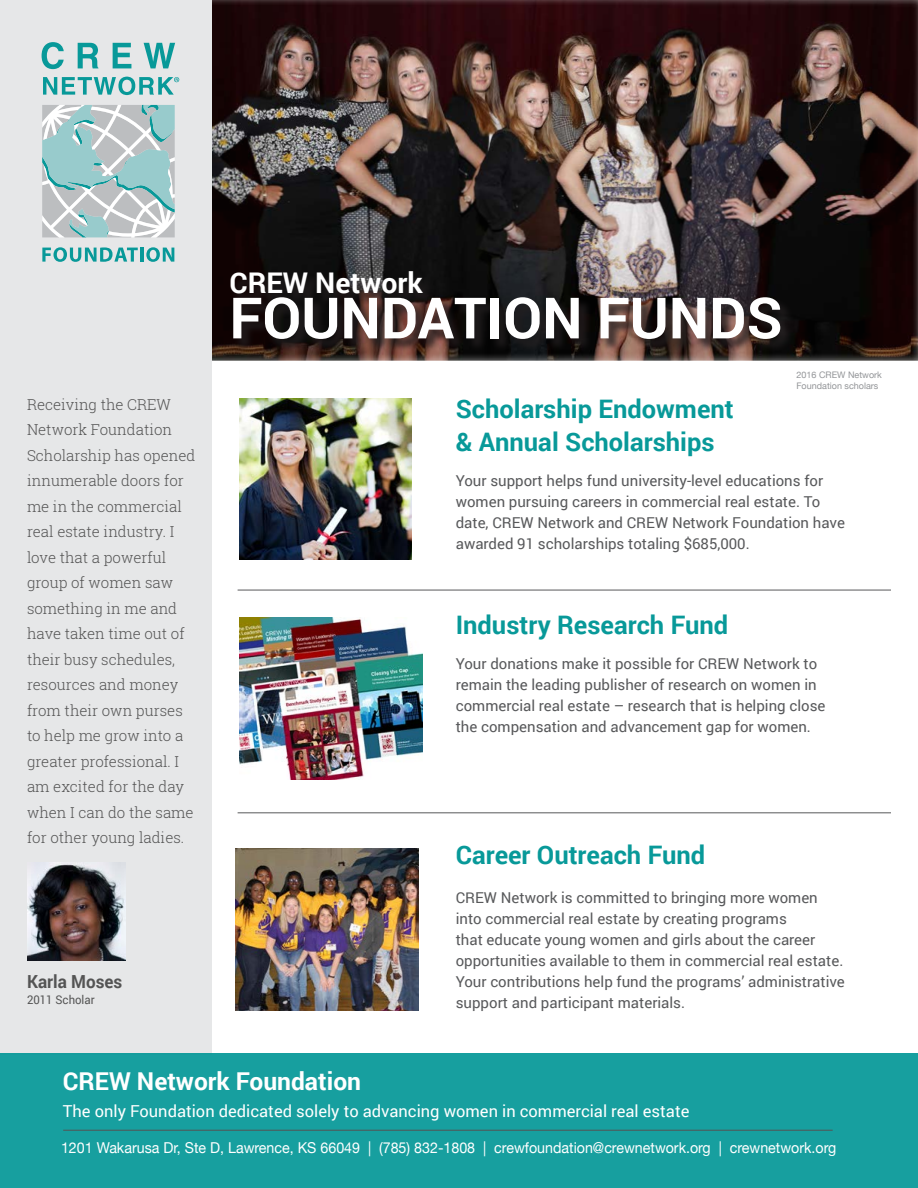
<style>
.page{position:relative;width:918px;height:1188px;background:#fff}
.page>*{position:absolute;margin:0;border:0;box-sizing:border-box;transform-origin:0 0}
.t1{font:700 57px "Roboto";color:#fff}
.t2{font:700 28.5px "Roboto";color:#fff}
.t3{font:700 25.5px/33px "Roboto";color:#089999}
.t4{font:700 24.6px "Roboto";color:#fff}
.t5{font:700 18px "Roboto";color:#545454;scale:.95 1}
.t6{font:16.5px "Roboto";color:#fff}
.t7{font:15px/21px "Roboto";color:#58595b}
.t8{font:300 15px/25.5px "Roboto Slab";color:#545454}
.t9{font:15px "Helvetica Neue";color:#fff;scale:.95 1}
.t10{font:12px "Roboto";color:#545454;scale:.95 1}
.t11{font:9px/10.8px "Helvetica Neue";color:#939598}
</style>
<div class="page">
<div style="left:189px;top:0;width:729px;height:362px;background:#fff;opacity:.75"></div>
<div style="left:0;top:0;width:212px;height:1054px;background:#e6e7e8"></div>
<img style="left:240px;top:398px;width:172px;height:162px">
<div style="left:231px;top:272px;width:563px;height:81px;background:#231f20;opacity:.75"></div>
<div style="left:0;top:1053px;width:918px;height:135px;background:#179f9f"></div>
<svg style="left:42px;top:42px;width:22px;height:27px"></svg>
<svg style="left:78px;top:43px;width:20px;height:25px"></svg>
<svg style="left:113px;top:43px;width:18px;height:25px"></svg>
<svg style="left:144px;top:43px;width:31px;height:25px"></svg>
<svg style="left:43px;top:77px;width:136px;height:18px"></svg>
<svg style="left:42px;top:247px;width:96px;height:15px"></svg>
<hr style="left:140px;top:248px;width:3px;height:14px;background:#089999">
<svg style="left:146px;top:247px;width:28px;height:15px"></svg>
<svg style="left:42px;top:105px;width:133px;height:133px"></svg>
<img style="left:239px;top:618px;width:183px;height:162px">
<hr style="left:238px;top:590px;width:653px;height:1px;background:#58595b">
<hr style="left:238px;top:812px;width:653px;height:1px;background:#58595b">
<img style="left:235px;top:848px;width:183px;height:162px">
<img style="left:27px;top:862px;width:98px;height:99px">
<hr style="left:63px;top:1130px;width:770px;height:1px;background:#545454">
<p class="t8" style="left:27px;top:391px;width:170px">Receiving the CREW<br>Network Foundation<br>Scholarship has opened innumerable doors for me in the commercial real estate industry. I love that a powerful group of women saw something in me and have taken time out of their busy schedules, resources and money from their own purses to help me grow into a greater professional. I am excited for the day when I can do the same for other young ladies.</p>
<p class="t5" style="left:27px;top:969px;width:102px">Karla Moses</p>
<p class="t10" style="left:27px;top:992px;width:73px">2011 Scholar</p>
<h2 class="t2" style="left:230px;top:263px;width:195px">CREW Network</h2>
<h1 class="t1" style="left:230px;top:278px;width:555px">FOUNDATION FUNDS</h1>
<p class="t11" style="left:796px;top:369px;width:87px">2016 CREW Network<br>Foundation scholars</p>
<h3 class="t3" style="left:456px;top:392px;width:280px">Scholarship Endowment &amp; Annual Scholarships</h3>
<p class="t7" style="left:456px;top:469px;width:391px">Your support helps fund university-level educations for women pursuing careers in commercial real estate. To date, CREW Network and CREW Network Foundation have awarded 91 scholarships totaling $685,000.</p>
<h3 class="t3" style="left:456px;top:608px;width:274px">Industry Research Fund</h3>
<p class="t7" style="left:456px;top:652px;width:371px">Your donations make it possible for CREW Network to remain the leading publisher of research on women in commercial real estate – research that is helping close the compensation and advancement gap for women.</p>
<h3 class="t3" style="left:456px;top:837px;width:251px">Career Outreach Fund</h3>
<p class="t7" style="left:456px;top:886px;width:391px">CREW Network is committed to bringing more women into commercial real estate by creating programs<br>that educate young women and girls about the career opportunities available to them in commercial real estate.<br>Your contributions help fund the programs’ administrative support and participant materials.</p>
<h3 class="t4" style="left:63px;top:1064px;width:300px">CREW Network Foundation</h3>
<p class="t6" style="left:63px;top:1100px;width:628px">The only Foundation dedicated solely to advancing women in commercial real estate</p>
<p class="t9" style="left:61px;top:1138px;width:818px">1201 Wakarusa Dr, Ste D, Lawrence, KS 66049 | (785) 832-1808 | crewfoundation@crewnetwork.org | crewnetwork.org</p>
</div>
